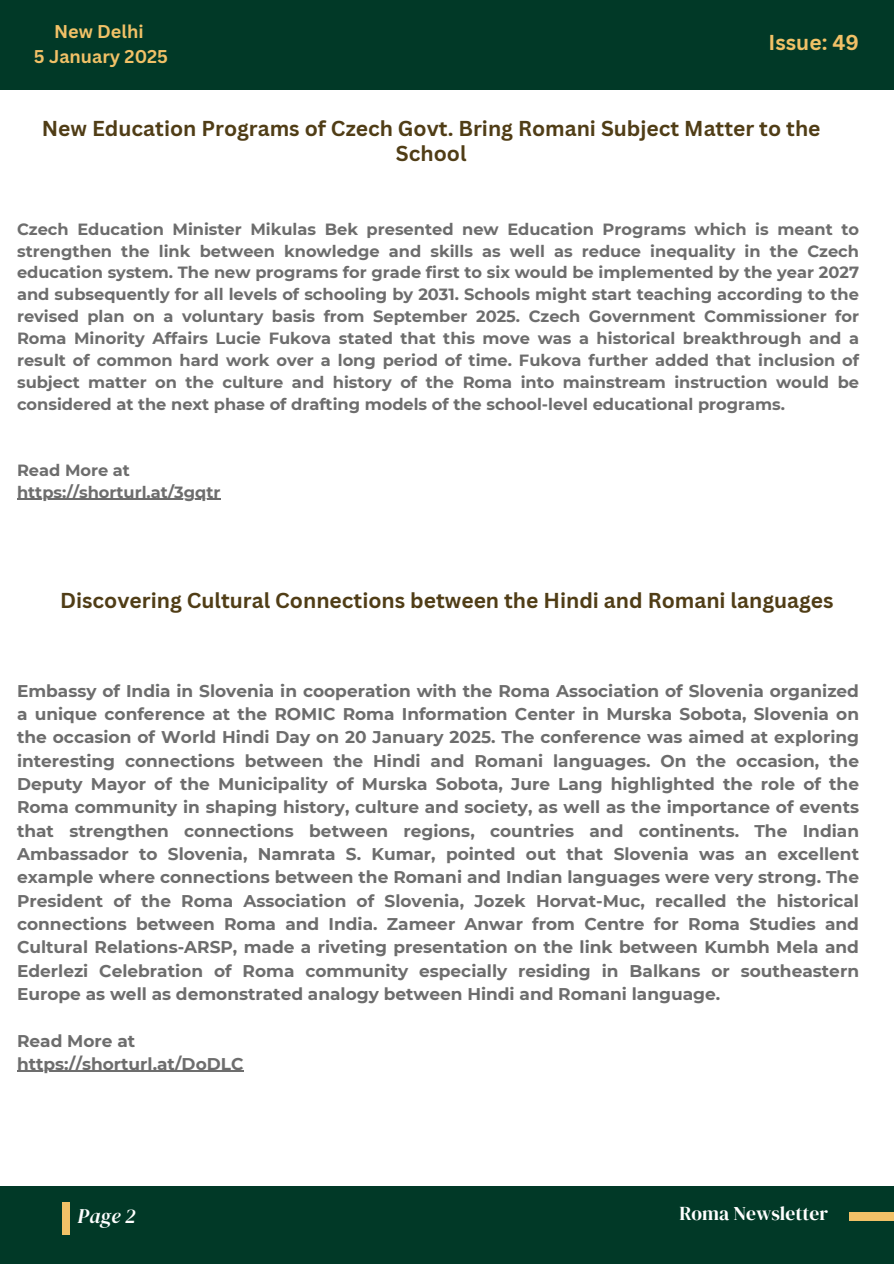
<style>
.page{position:relative;width:894px;height:1264px;background:#fff}
.page>*{position:absolute;margin:0;border:0;box-sizing:border-box;transform-origin:0 0}
.t1{font:700 21px/24.8px "Canva Sans";color:#503d16;text-align:center}
.t2{font:700 21px "Canva Sans";color:#f1c167}
.t3{font:italic 20.55px "DM Serif Display";color:#fff}
.t4{font:19.5px "DM Serif Display";color:#fff}
.t5{font:700 18px "Canva Sans";color:#f1c167}
.t6{font:700 16.95px/23.2px "Montserrat";color:#6d6d6d;text-align:justify}
.t7{font:700 16.2px/21.9px "Montserrat";color:#6d6d6d;text-align:justify}
</style>
<div class="page">
<div style="left:0;top:0;width:893px;height:89px;background:#013927"></div>
<div style="left:0;top:1186px;width:893px;height:77px;background:#013927"></div>
<div style="left:62px;top:1202px;width:8px;height:32px;background:#f1c167"></div>
<div style="left:848px;top:1212px;width:45px;height:8px;background:#f1c167"></div>
<hr style="left:17px;top:499px;width:203px;height:1px;background:#6d6d6d">
<hr style="left:17px;top:1070px;width:226px;height:1px;background:#6d6d6d">
<h1 class="t5" style="left:54px;top:19px;width:91px">New Delhi</h1>
<p class="t5" style="left:34px;top:43px;width:136px">5 January 2025</p>
<p class="t2" style="left:768px;top:28px;width:92px">Issue: 49</p>
<p class="t1" style="left:42px;top:116px;width:780px">New Education Programs of Czech Govt. Bring Romani Subject Matter to the<br>School</p>
<p class="t7" style="left:17px;top:218px;width:843px">Czech Education Minister Mikulas Bek presented new Education Programs which is meant to strengthen the link between knowledge and skills as well as reduce inequality in the Czech education system. The new programs for grade first to six would be implemented by the year 2027 and subsequently for all levels of schooling by 2031. Schools might start teaching according to the revised plan on a voluntary basis from September 2025. Czech Government Commissioner for Roma Minority Affairs Lucie Fukova stated that this move was a historical breakthrough and a result of common hard work over a long period of time. Fukova further added that inclusion of subject matter on the culture and history of the Roma into mainstream instruction would be considered at the next phase of drafting models of the school-level educational programs.</p>
<p class="t7" style="left:17px;top:459px;width:114px">Read More at</p>
<p class="t7" style="left:17px;top:481px;width:205px">https://shorturl.at/3gqtr</p>
<p class="t1" style="left:60px;top:587px;width:774px">Discovering Cultural Connections between the Hindi and Romani languages</p>
<h2 class="t6" style="left:17px;top:679px;width:843px">Embassy of India in Slovenia in cooperation with the Roma Association of Slovenia organized a unique conference at the ROMIC Roma Information Center in Murska Sobota, Slovenia on the occasion of World Hindi Day on 20 January 2025. The conference was aimed at exploring interesting connections between the Hindi and Romani languages. On the occasion, the Deputy Mayor of the Municipality of Murska Sobota, Jure Lang highlighted the role of the Roma community in shaping history, culture and society, as well as the importance of events that strengthen connections between regions, countries and continents. The Indian Ambassador to Slovenia, Namrata S. Kumar, pointed out that Slovenia was an excellent example where connections between the Romani and Indian languages were very strong. The President of the Roma Association of Slovenia, Jozek Horvat-Muc, recalled the historical connections between Roma and India. Zameer Anwar from Centre for Roma Studies and Cultural Relations-ARSP, made a riveting presentation on the link between Kumbh Mela and Ederlezi Celebration of Roma community especially residing in Balkans or southeastern Europe as well as demonstrated analogy between Hindi and Romani language.</h2>
<h2 class="t6" style="left:17px;top:1028px;width:120px">Read More at</h2>
<p class="t6" style="left:17px;top:1052px;width:228px">https://shorturl.at/DoDLC</p>
<h1 class="t3" style="left:78px;top:1201px;width:60px">Page 2</h1>
<p class="t4" style="left:679px;top:1199px;width:150px">Roma Newsletter</p>
</div>
